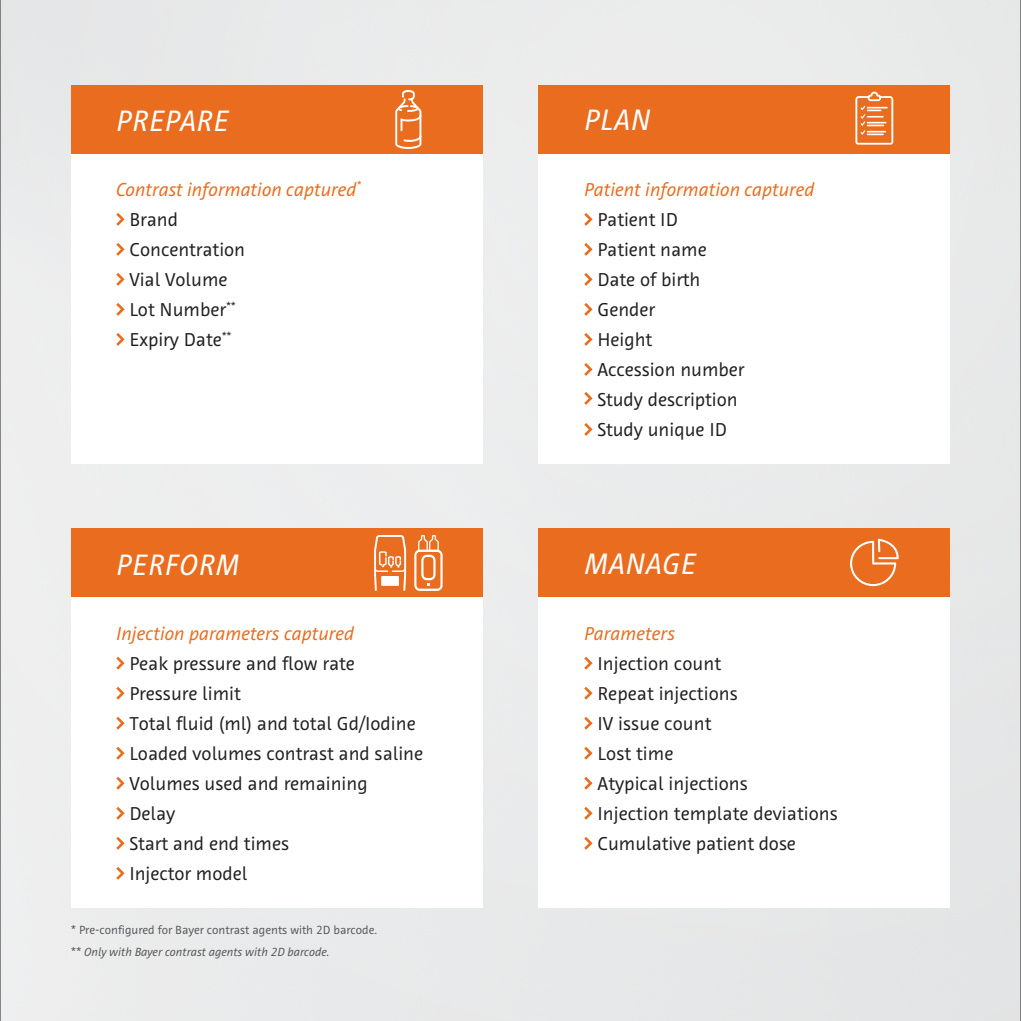
<style>
.page{position:relative;width:1021px;height:1021px;background:#fff}
.page>*{position:absolute;margin:0;border:0;box-sizing:border-box;transform-origin:0 0}
.t1{font:italic 30px "Bayer Sans";letter-spacing:.03em;color:#fff}
.t2{font:19px "Bayer Sans";color:#231f20}
.t3{font:italic 19px "Bayer Sans";color:#ea6d1f}
.t4{font:12px "Bayer Sans";color:#57585a}
.t5{font:italic 12px "Bayer Sans";color:#57585a}
.s1{font-style:normal}
</style>
<div class="page">
<div style="left:1px;top:0;width:1019px;height:1020px;background:#e9eaeb"></div>
<hr style="left:0;top:0;width:1px;height:1020px;background:#231f20">
<hr style="left:1020px;top:0;width:1px;height:1020px;background:#231f20">
<div style="left:71px;top:153px;width:411px;height:310px;background:#fff"></div>
<svg style="left:116px;top:213px;width:9px;height:13px"></svg>
<svg style="left:116px;top:243px;width:9px;height:13px"></svg>
<svg style="left:116px;top:273px;width:9px;height:13px"></svg>
<svg style="left:116px;top:303px;width:9px;height:13px"></svg>
<svg style="left:116px;top:333px;width:9px;height:13px"></svg>
<div style="left:71px;top:85px;width:411px;height:68px;background:#ea6d1f"></div>
<div style="left:539px;top:153px;width:411px;height:310px;background:#fff"></div>
<svg style="left:584px;top:213px;width:8px;height:13px"></svg>
<svg style="left:584px;top:243px;width:8px;height:13px"></svg>
<svg style="left:584px;top:273px;width:8px;height:13px"></svg>
<svg style="left:584px;top:303px;width:8px;height:13px"></svg>
<svg style="left:584px;top:333px;width:8px;height:13px"></svg>
<svg style="left:584px;top:363px;width:8px;height:13px"></svg>
<svg style="left:584px;top:392px;width:8px;height:13px"></svg>
<svg style="left:584px;top:423px;width:8px;height:13px"></svg>
<div style="left:539px;top:85px;width:411px;height:68px;background:#ea6d1f"></div>
<div style="left:71px;top:597px;width:411px;height:310px;background:#fff"></div>
<svg style="left:116px;top:656px;width:9px;height:13px"></svg>
<svg style="left:116px;top:686px;width:9px;height:13px"></svg>
<svg style="left:116px;top:716px;width:9px;height:13px"></svg>
<svg style="left:116px;top:746px;width:9px;height:13px"></svg>
<svg style="left:116px;top:776px;width:9px;height:13px"></svg>
<svg style="left:116px;top:807px;width:9px;height:12px"></svg>
<svg style="left:116px;top:837px;width:9px;height:12px"></svg>
<svg style="left:116px;top:867px;width:9px;height:12px"></svg>
<div style="left:71px;top:529px;width:411px;height:68px;background:#ea6d1f"></div>
<div style="left:539px;top:597px;width:411px;height:310px;background:#fff"></div>
<svg style="left:584px;top:656px;width:8px;height:13px"></svg>
<svg style="left:584px;top:686px;width:8px;height:13px"></svg>
<svg style="left:584px;top:716px;width:8px;height:13px"></svg>
<svg style="left:584px;top:746px;width:8px;height:13px"></svg>
<svg style="left:584px;top:777px;width:8px;height:12px"></svg>
<svg style="left:584px;top:807px;width:8px;height:12px"></svg>
<svg style="left:584px;top:837px;width:8px;height:12px"></svg>
<div style="left:539px;top:529px;width:411px;height:68px;background:#ea6d1f"></div>
<svg style="left:374px;top:535px;width:32px;height:56px"></svg>
<svg style="left:395px;top:90px;width:26px;height:59px"></svg>
<svg style="left:855px;top:92px;width:38px;height:53px"></svg>
<svg style="left:850px;top:539px;width:48px;height:47px"></svg>
<svg style="left:414px;top:535px;width:28px;height:56px"></svg>
<p class="t1" style="left:116px;top:102px;width:114px">PREPARE</p>
<p class="t1" style="left:584px;top:102px;width:68px">PLAN</p>
<p class="t3" style="left:116px;top:177px;width:246px">Contrast information captured<sup>*</sup></p>
<p class="t2" style="left:129px;top:207px;width:50px">Brand</p>
<p class="t2" style="left:129px;top:237px;width:117px">Concentration</p>
<p class="t2" style="left:129px;top:267px;width:100px">Vial Volume</p>
<p class="t2" style="left:129px;top:297px;width:108px">Lot Number<sup>**</sup></p>
<p class="t2" style="left:129px;top:327px;width:103px">Expiry Date<sup>**</sup></p>
<p class="t3" style="left:584px;top:177px;width:232px">Patient information captured</p>
<p class="t2" style="left:597px;top:207px;width:82px">Patient ID</p>
<p class="t2" style="left:597px;top:237px;width:111px">Patient name</p>
<p class="t2" style="left:597px;top:267px;width:105px">Date of birth</p>
<p class="t2" style="left:597px;top:297px;width:59px">Gender</p>
<p class="t2" style="left:597px;top:327px;width:56px">Height</p>
<p class="t2" style="left:597px;top:357px;width:149px">Accession number</p>
<p class="t2" style="left:597px;top:387px;width:142px">Study description</p>
<p class="t2" style="left:597px;top:417px;width:131px">Study unique ID</p>
<p class="t1" style="left:116px;top:546px;width:125px">PERFORM</p>
<p class="t1" style="left:584px;top:545px;width:113px">MANAGE</p>
<p class="t3" style="left:116px;top:621px;width:239px">Injection parameters captured</p>
<p class="t2" style="left:129px;top:651px;width:227px">Peak pressure and flow rate</p>
<p class="t2" style="left:129px;top:681px;width:113px">Pressure limit</p>
<p class="t2" style="left:129px;top:711px;width:288px">Total fluid (ml) and total Gd/Iodine</p>
<p class="t2" style="left:129px;top:741px;width:295px">Loaded volumes contrast and saline</p>
<p class="t2" style="left:129px;top:771px;width:240px">Volumes used and remaining</p>
<p class="t2" style="left:129px;top:801px;width:47px">Delay</p>
<p class="t2" style="left:129px;top:831px;width:161px">Start and end times</p>
<p class="t2" style="left:129px;top:861px;width:120px">Injector model</p>
<p class="t3" style="left:584px;top:621px;width:92px">Parameters</p>
<p class="t2" style="left:597px;top:651px;width:125px">Injection count</p>
<p class="t2" style="left:597px;top:681px;width:142px">Repeat injections</p>
<p class="t2" style="left:597px;top:711px;width:115px">IV issue count</p>
<p class="t2" style="left:597px;top:741px;width:77px">Lost time</p>
<p class="t2" style="left:597px;top:771px;width:152px">Atypical injections</p>
<p class="t2" style="left:597px;top:801px;width:242px">Injection template deviations</p>
<p class="t2" style="left:597px;top:831px;width:200px">Cumulative patient dose</p>
<p class="t4" style="left:71px;top:921px;width:308px">* Pre-configured for Bayer contrast agents with 2D barcode.</p>
<p class="t5" style="left:71px;top:944px;width:260px"><span class="s1">**</span> Only with Bayer contrast agents with 2D barcode.</p>
</div>
